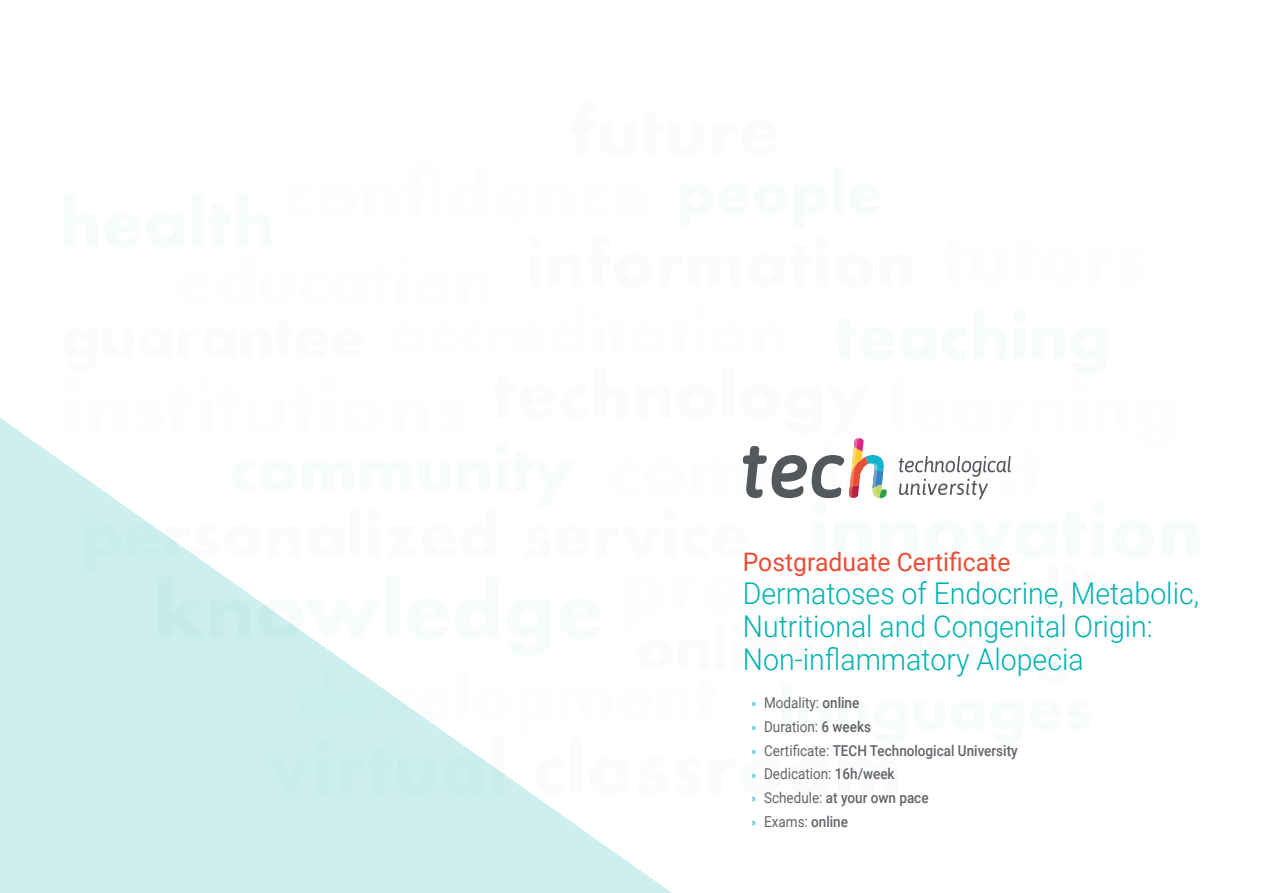
<style>
.page{position:relative;width:1263px;height:893px;background:#fff}
.page>*{position:absolute;margin:0;border:0;box-sizing:border-box;transform-origin:0 0}
.t1{font:300 30px/33px "Roboto";color:#00b2af;scale:.95 1}
.t2{font:25.5px "Roboto";color:#e94d35}
.t3{font:500 15px/23.7px "Roboto";color:#61646a;scale:.9 1}
.s1{font-family:"Myriad Pro";font-weight:400;font-size:12px;color:#00b2af}
.s2{font-weight:400}
</style>
<div class="page">
<svg style="left:0;top:418px;width:672px;height:475px;background:#d1f0f0"></svg>
<svg style="left:64px;top:418px;width:947px;height:377px"></svg>
<h2 class="t2" style="left:743px;top:544px;width:269px">Postgraduate Certificate</h2>
<h1 class="t1" style="left:743px;top:575px;width:482px">Dermatoses of Endocrine, Metabolic,<br>Nutritional and Congenital Origin:<br>Non-inflammatory Alopecia</h1>
<p class="t3" style="left:751px;top:690px;width:297px"><span class="s1">»</span> <span class="s2">Modality:</span> online<br><span class="s1">»</span> <span class="s2">Duration:</span> 6 weeks<br><span class="s1">»</span> <span class="s2">Certificate:</span> TECH Technological University <span class="s1">»</span> <span class="s2">Dedication:</span> 16h/week<br><span class="s1">»</span> <span class="s2">Schedule:</span> at your own pace<br><span class="s1">»</span> <span class="s2">Exams:</span> online</p>
</div>
